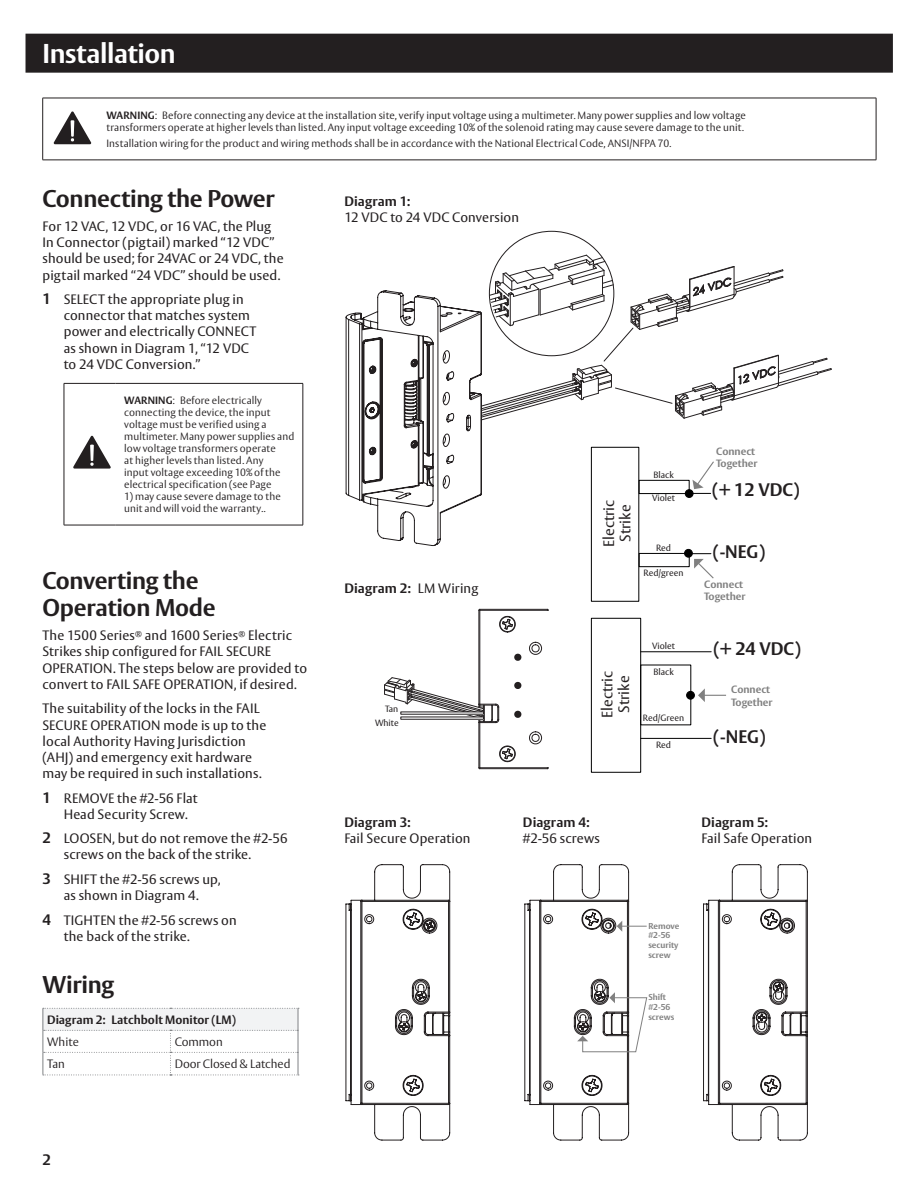
<style>
.page{position:relative;width:918px;height:1188px;background:#fff}
.page>*{position:absolute;margin:0;border:0;box-sizing:border-box;transform-origin:0 0}
.Header_Section_Color_Bar{font:700 27px "ASSA Vesta";letter-spacing:-.015em;color:#fff}
.Content_Headline{font:700 24px/27px "ASSA Vesta";letter-spacing:-.01em;color:#231f20}
.t1{font:700 18px "ASSA Vesta";color:#231f20}
.t2{font:15px/16.5px "ASSA Vesta";color:#231f20;text-align:center}
.Folio_Page_Number{font:700 15px "ASSA Vesta";color:#231f20}
.Content_Body_Text{font:13.5px/16.2px "ASSA Vesta";letter-spacing:.01em;color:#231f20}
.Content_Numbered_Steps{font:13.5px/16.2px "ASSA Vesta";letter-spacing:.01em;color:#231f20}
.Content_Body_Text-2{font:700 13.5px "ASSA Vesta";letter-spacing:.01em;color:#231f20}
.t3{font:300 12px "ASSA Vesta";letter-spacing:-.005em;color:#231f20}
.t4{font:700 12px "ASSA Vesta";letter-spacing:.005em;color:#231f20}
.Descriptive_Warnings_7_8{font:300 10.5px/12px "ASSA Vesta";letter-spacing:.01em;color:#231f20}
.t5{font:700 10.5px/12.6px "ASSA Vesta";color:#808080}
.t6{font:9px "ASSA Vesta";color:#231f20}
.t7{font:700 8.55px/9.8px "ASSA Vesta";color:#808080}
.s1{font-weight:700}
.s2{font-weight:700;font-size:15px}
.s3{font-weight:400}
</style>
<div class="page">
<hr style="left:43px;top:98px;width:55px;height:1px;background:#231f20">
<hr style="left:42px;top:98px;width:1px;height:62px;background:#231f20">
<hr style="left:98px;top:98px;width:778px;height:1px;background:#231f20">
<hr style="left:876px;top:98px;width:1px;height:62px;background:#231f20">
<hr style="left:43px;top:160px;width:55px;height:1px;background:#231f20">
<hr style="left:98px;top:160px;width:778px;height:1px;background:#231f20">
<svg style="left:54px;top:111px;width:37px;height:33px"></svg>
<hr style="left:64px;top:383px;width:52px;height:1px;background:#231f20">
<hr style="left:64px;top:384px;width:1px;height:141px;background:#231f20">
<hr style="left:116px;top:383px;width:187px;height:1px;background:#231f20">
<hr style="left:303px;top:384px;width:1px;height:141px;background:#231f20">
<hr style="left:64px;top:525px;width:52px;height:1px;background:#231f20">
<hr style="left:116px;top:525px;width:187px;height:1px;background:#231f20">
<svg style="left:73px;top:436px;width:38px;height:33px"></svg>
<svg style="left:43px;top:1008px;width:256px;height:68px"></svg>
<div style="left:26px;top:34px;width:867px;height:39px;background:#231f20"></div>
<hr style="left:480px;top:609px;width:67px;height:1px;background:#231f20">
<hr style="left:480px;top:610px;width:67px;height:1px;background:#231f20">
<hr style="left:479px;top:610px;width:1px;height:94px;background:#231f20">
<hr style="left:480px;top:610px;width:1px;height:94px;background:#231f20">
<hr style="left:480px;top:723px;width:1px;height:45px;background:#231f20">
<hr style="left:479px;top:723px;width:1px;height:45px;background:#231f20">
<svg style="left:529px;top:642px;width:13px;height:13px"></svg>
<svg style="left:514px;top:654px;width:7px;height:7px"></svg>
<svg style="left:514px;top:682px;width:7px;height:7px"></svg>
<svg style="left:514px;top:711px;width:7px;height:7px"></svg>
<svg style="left:529px;top:731px;width:13px;height:13px"></svg>
<hr style="left:480px;top:768px;width:67px;height:1px;background:#231f20">
<svg style="left:499px;top:746px;width:17px;height:16px"></svg>
<svg style="left:499px;top:616px;width:17px;height:16px"></svg>
<div style="left:639px;top:553px;width:51px;height:14px;border:1px solid #000"></div>
<hr style="left:641px;top:651px;width:70px;height:1px;background:#000">
<hr style="left:641px;top:738px;width:70px;height:1px;background:#000">
<div style="left:687px;top:691px;width:7px;height:8px;background:#000;border-radius:50%"></div>
<div style="left:686px;top:691px;width:9px;height:8px;border:1px solid #000;border-radius:50%"></div>
<div style="left:591px;top:447px;width:48px;height:155px;border:1px solid #000"></div>
<div style="left:591px;top:618px;width:50px;height:155px;border:1px solid #000"></div>
<div style="left:685px;top:549px;width:7px;height:8px;background:#000;border-radius:50%"></div>
<div style="left:684px;top:549px;width:9px;height:8px;border:1px solid #000;border-radius:50%"></div>
<svg style="left:346px;top:255px;width:486px;height:291px"></svg>
<svg style="left:689px;top:553px;width:25px;height:26px"></svg>
<svg style="left:698px;top:688px;width:28px;height:14px"></svg>
<svg style="left:384px;top:677px;width:115px;height:46px"></svg>
<svg style="left:345px;top:864px;width:105px;height:277px"></svg>
<svg style="left:524px;top:864px;width:124px;height:277px"></svg>
<svg style="left:703px;top:864px;width:105px;height:277px"></svg>
<p class="Header_Section_Color_Bar" style="left:43px;top:37px;width:135px">Installation</p>
<p class="Descriptive_Warnings_7_8" style="left:106px;top:110px;width:641px"><span class="s1">WARNING</span>: Before connecting any device at the installation site, verify input voltage using a multimeter. Many power supplies and low voltage transformers operate at higher levels than listed. Any input voltage exceeding 10% of the solenoid rating may cause severe damage to the unit.</p>
<p class="Descriptive_Warnings_7_8" style="left:106px;top:138px;width:567px">Installation wiring for the product and wiring methods shall be in accordance with the National Electrical Code, ANSI/NFPA 70.</p>
<p class="Content_Headline" style="left:43px;top:186px;width:234px">Connecting the Power</p>
<p class="Content_Body_Text" style="left:43px;top:219px;width:243px">For 12 VAC, 12 VDC, or 16 VAC, the Plug In Connector (pigtail) marked “12 VDC” should be used; for 24VAC or 24 VDC, the pigtail marked “24 VDC” should be used.</p>
<p class="Content_Numbered_Steps" style="left:64px;top:292px;width:194px;text-indent:-21px"><span class="s2">1</span> SELECT the appropriate plug in connector that matches system power and electrically CONNECT as shown in Diagram 1, “12 VDC to 24 VDC Conversion.”</p>
<p class="Descriptive_Warnings_7_8" style="left:124px;top:395px;width:172px"><span class="s1">WARNING</span>: Before electrically connecting the device, the input voltage must be verified using a multimeter. Many power supplies and low voltage transformers operate<br>at higher levels than listed. Any<br>input voltage exceeding 10% of the electrical specification (see Page</p>
<p class="Descriptive_Warnings_7_8" style="left:124px;top:491px;width:158px">1) may cause severe damage to the unit and will void the warranty..</p>
<p class="Content_Body_Text" style="left:344px;top:194px;width:176px"><span class="s1">Diagram 1:<br></span>12 VDC to 24 VDC Conversion</p>
<p class="t5" style="left:716px;top:445px;width:43px">Connect<br>Together</p>
<p class="t6" style="left:653px;top:469px;width:22px">Black</p>
<p class="t1" style="left:712px;top:479px;width:89px">(+ 12 VDC)</p>
<p class="t6" style="left:652px;top:493px;width:24px">Violet</p>
<p class="t2" style="left:601px;top:547px;width:49px;rotate:-90deg">Electric<br>Strike</p>
<p class="t6" style="left:656px;top:543px;width:17px">Red</p>
<p class="t1" style="left:713px;top:541px;width:54px">(-NEG)</p>
<p class="Content_Headline" style="left:43px;top:568px;width:175px">Converting the<br>Operation Mode</p>
<p class="Content_Body_Text" style="left:43px;top:628px;width:266px">The 1500 Series<sup>®</sup> and 1600 Series<sup>®</sup> Electric Strikes ship configured for FAIL SECURE OPERATION. The steps below are provided to convert to FAIL SAFE OPERATION, if desired.</p>
<p class="Content_Body_Text" style="left:43px;top:701px;width:225px">The suitability of the locks in the FAIL SECURE OPERATION mode is up to the local Authority Having Jurisdiction (AHJ) and emergency exit hardware may be required in such installations.</p>
<p class="Content_Numbered_Steps" style="left:64px;top:790px;width:135px;text-indent:-21px"><span class="s2">1</span> REMOVE the #2-56 Flat<br>Head Security Screw.</p>
<p class="Content_Numbered_Steps" style="left:64px;top:831px;width:225px;text-indent:-21px"><span class="s2">2</span> LOOSEN, but do not remove the #2-56 screws on the back of the strike.</p>
<p class="Content_Numbered_Steps" style="left:43px;top:872px;width:180px;text-align:center"><span class="s2">3</span> SHIFT the #2-56 screws up, as shown in Diagram 4.</p>
<p class="Content_Numbered_Steps" style="left:64px;top:913px;width:175px;text-indent:-21px"><span class="s2">4</span> TIGHTEN the #2-56 screws on the back of the strike.</p>
<p class="Content_Headline" style="left:43px;top:972px;width:73px">Wiring</p>
<p class="t4" style="left:47px;top:1012px;width:190px">Diagram 2: Latchbolt Monitor (LM)</p>
<p class="t3" style="left:47px;top:1035px;width:33px">White</p>
<p class="t3" style="left:175px;top:1035px;width:50px">Common</p>
<p class="t3" style="left:47px;top:1057px;width:19px">Tan</p>
<p class="t3" style="left:175px;top:1057px;width:117px">Door Closed &amp; Latched</p>
<p class="Folio_Page_Number" style="left:43px;top:1151px;width:10px">2</p>
<p class="Content_Body_Text-2" style="left:344px;top:580px;width:135px">Diagram 2: <span class="s3">LM Wiring</span></p>
<p class="t6" style="left:385px;top:703px;width:15px">Tan</p>
<p class="t6" style="left:375px;top:717px;width:25px">White</p>
<p class="t6" style="left:644px;top:568px;width:41px">Red/green</p>
<p class="t2" style="left:600px;top:718px;width:49px;rotate:-90deg">Electric<br>Strike</p>
<p class="t6" style="left:652px;top:640px;width:24px">Violet</p>
<p class="t6" style="left:653px;top:666px;width:22px">Black</p>
<p class="t6" style="left:643px;top:713px;width:43px">Red/Green</p>
<p class="t6" style="left:656px;top:740px;width:17px">Red</p>
<p class="t5" style="left:704px;top:578px;width:43px">Connect<br>Together</p>
<p class="t1" style="left:713px;top:638px;width:89px">(+ 24 VDC)</p>
<p class="t5" style="left:731px;top:684px;width:43px">Connect<br>Together</p>
<p class="t1" style="left:713px;top:726px;width:54px">(-NEG)</p>
<p class="Content_Body_Text" style="left:344px;top:815px;width:128px"><span class="s1">Diagram 3:<br></span>Fail Secure Operation</p>
<p class="Content_Body_Text" style="left:523px;top:815px;width:78px"><span class="s1">Diagram 4: </span>#2-56 screws</p>
<p class="Content_Body_Text" style="left:702px;top:815px;width:112px"><span class="s1">Diagram 5:<br></span>Fail Safe Operation</p>
<p class="t7" style="left:635px;top:921px;width:33px">Remove</p>
<p class="t7" style="left:635px;top:941px;width:32px">security</p>
<p class="t7" style="left:648px;top:921px;width:33px">Remove #2-56 security screw</p>
<p class="t7" style="left:648px;top:993px;width:27px">Shift #2-56 screws</p>
<p class="t7" style="left:655px;top:921px;width:33px">Remove #2-56 security screw</p>
<p class="t7" style="left:635px;top:993px;width:39px">Shift Shift</p>
<p class="t7" style="left:635px;top:1012px;width:27px">screws</p>
<p class="t7" style="left:655px;top:1002px;width:27px">#2-56 screws</p>
</div>
